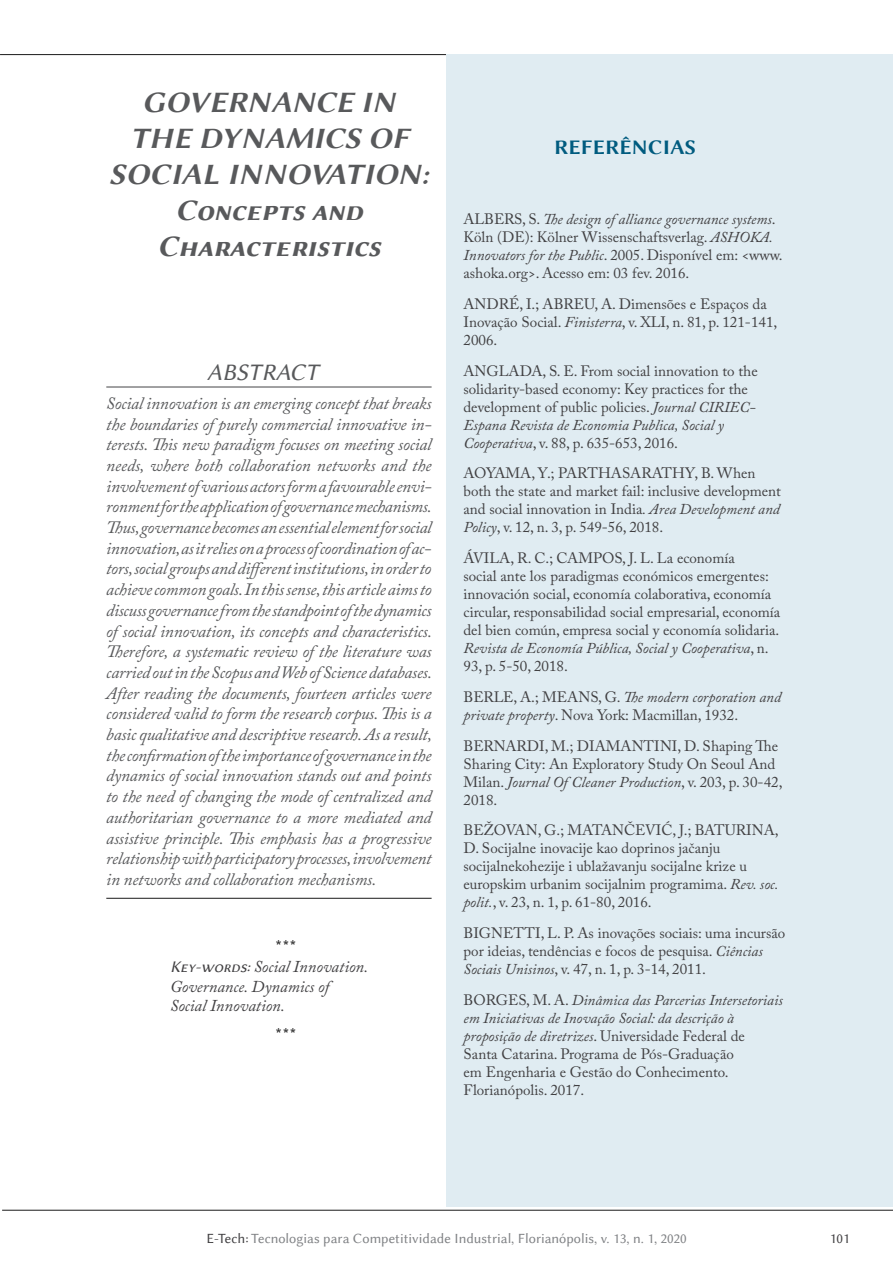
<style>
.page{position:relative;width:893px;height:1263px;background:#fff}
.page>*{position:absolute;margin:0;border:0;box-sizing:border-box;transform-origin:0 0}
.t1{font:30px/36px "Lin Biolinum Slanted B";color:#58595b;text-align:center}
.t2{font:24px "Lin Biolinum I";color:#58595b}
.t3{font:21px "Lin Biolinum B";color:#005b7f}
.t4{font:italic 17.25px/20.7px "Adobe Caslon Pro";letter-spacing:-.01em;color:#58595b;text-align:justify}
.t5{font:italic 16.5px/19.8px "Adobe Caslon Pro";color:#414042}
.t6{font:16.5px "Lin Biolinum";color:#000}
.t7{font:15px/18px "Adobe Caslon Pro";color:#414042}
.t8{font:14.25px "Lin Biolinum";color:#808285}
.t9{font:14.25px "Lin Biolinum";color:#414042}
.s1{font-family:"Lin Biolinum I";font-style:normal}
.s2{font-style:italic}
.s3{color:#414042}
</style>
<div class="page">
<hr style="left:2px;top:1210px;width:891px;height:1px;background:#1a1a1a">
<hr style="left:0;top:54px;width:893px;height:1px;background:#1a1a1a">
<div style="left:446px;top:54px;width:447px;height:1152px;background:#e0ecf2"></div>
<hr style="left:106px;top:386px;width:326px;height:2px;background:#58595b">
<hr style="left:106px;top:898px;width:326px;height:1px;background:#333">
<h1 class="t1" style="left:109px;top:82px;width:321px">GOVERNANCE IN<br>THE DYNAMICS OF<br>SOCIAL INNOVATION:<br>Concepts and<br>Characteristics</h1>
<h2 class="t2" style="left:207px;top:358px;width:113px">ABSTRACT</h2>
<p class="t4" style="left:106px;top:392px;width:327px">Social innovation is an emerging concept that breaks the boundaries of purely commercial innovative in&shy;terests. This new paradigm focuses on meeting social needs, where both collaboration networks and the involvement of various actors form a favourable envi&shy;ronment for the application of governance mechanisms.<br>Thus, governance becomes an essential element for social innovation, as it relies on a process of coordination of ac&shy;tors, social groups and different institutions, in order to achieve common goals. In this sense, this article aims to discuss governance from the standpoint of the dynamics of social innovation, its concepts and characteristics.<br>Therefore, a systematic review of the literature was carried out in the Scopus and Web of Science databases.<br>After reading the documents, fourteen articles were considered valid to form the research corpus. This is a basic qualitative and descriptive research. As a result, the confirmation of the importance of governance in the dynamics of social innovation stands out and points to the need of changing the mode of centralized and authoritarian governance to a more mediated and assistive principle. This emphasis has a progressive relationship with participatory processes, involvement in networks and collaboration mechanisms.</p>
<p class="t6" style="left:275px;top:937px;width:23px">***</p>
<p class="t5" style="left:170px;top:956px;width:200px"><span class="s1">Key-words:</span> Social Innovation.<br>Governance. Dynamics of<br>Social Innovation.</p>
<p class="t6" style="left:275px;top:1025px;width:23px">***</p>
<h3 class="t3" style="left:554px;top:132px;width:144px">REFERÊNCIAS</h3>
<p class="t7" style="left:463px;top:210px;width:321px">ALBERS, S. <span class="s2">The design of alliance governance systems</span>.<br>Köln (DE): Kölner Wissenschaftsverlag. <span class="s2">ASHOKA.<br>Innovators for the Public</span>. 2005. Disponível em: &lt;www. ashoka.org&gt;. Acesso em: 03 fev. 2016.</p>
<p class="t7" style="left:463px;top:295px;width:315px">ANDRÉ, I.; ABREU, A. Dimensões e Espaços da<br>Inovação Social. <span class="s2">Finisterra</span>, v. XLI, n. 81, p. 121-141,<br>2006.</p>
<p class="t7" style="left:463px;top:361px;width:296px">ANGLADA, S. E. From social innovation to the solidarity-based economy: Key practices for the development of public policies. <span class="s2">Journal CIRIEC-Espana Revista de Economia Publica, Social y Cooperativa</span>, v. 88, p. 635-653, 2016.</p>
<p class="t7" style="left:463px;top:464px;width:319px">AOYAMA, Y.; PARTHASARATHY, B. When both the state and market fail: inclusive development and social innovation in India<span class="s2">. Area Development and Policy</span>, v. 12, n. 3, p. 549-56, 2018.</p>
<p class="t7" style="left:463px;top:549px;width:318px">ÁVILA, R. C.; CAMPOS, J. L. La economía<br>social ante los paradigmas económicos emergentes: innovación social, economía colaborativa, economía circular, responsabilidad social empresarial, economía del bien común, empresa social y economía solidaria.<br><span class="s2">Revista de Economía Pública, Social y Cooperativa</span>, n.<br>93, p. 5-50, 2018.</p>
<p class="t7" style="left:463px;top:688px;width:319px">BERLE, A.; MEANS, G. <span class="s2">The modern corporation and private property</span>. Nova York: Macmillan, 1932.</p>
<p class="t7" style="left:463px;top:736px;width:320px">BERNARDI, M.; DIAMANTINI, D. Shaping The Sharing City: An Exploratory Study On Seoul And Milan. <span class="s2">Journal Of Cleaner Production</span>, v. 203, p. 30-42, 2018.</p>
<p class="t7" style="left:463px;top:821px;width:317px">BEŽOVAN, G.; MATANČEVIĆ, J.; BATURINA, D. Socijalne inovacije kao doprinos jačanju socijalnekohezije i ublažavanju socijalne krize u europskim urbanim socijalnim programima. <span class="s2">Rev. soc. polit.</span>, v. 23, n. 1, p. 61-80, 2016.</p>
<p class="t7" style="left:463px;top:924px;width:323px">BIGNETTI, L. P. As inovações sociais: uma incursão por ideias, tendências e focos de pesquisa. <span class="s2">Ciências<br>Sociais Unisinos</span>, v. 47, n. 1, p. 3-14, 2011.</p>
<p class="t7" style="left:463px;top:991px;width:321px">BORGES, M. A. <span class="s2">Dinâmica das Parcerias Intersetoriais em Iniciativas de Inovação Social: da descrição à proposição de diretrizes</span>. Universidade Federal de Santa Catarina. Programa de Pós-Graduação<br>em Engenharia e Gestão do Conhecimento.<br>Florianópolis. 2017.</p>
<p class="t8" style="left:206px;top:1230px;width:482px"><span class="s3">E-Tech:</span> Tecnologias para Competitividade Industrial, Florianópolis, v. 13, n. 1, 2020</p>
<p class="t9" style="left:830px;top:1230px;width:21px">101</p>
</div>
